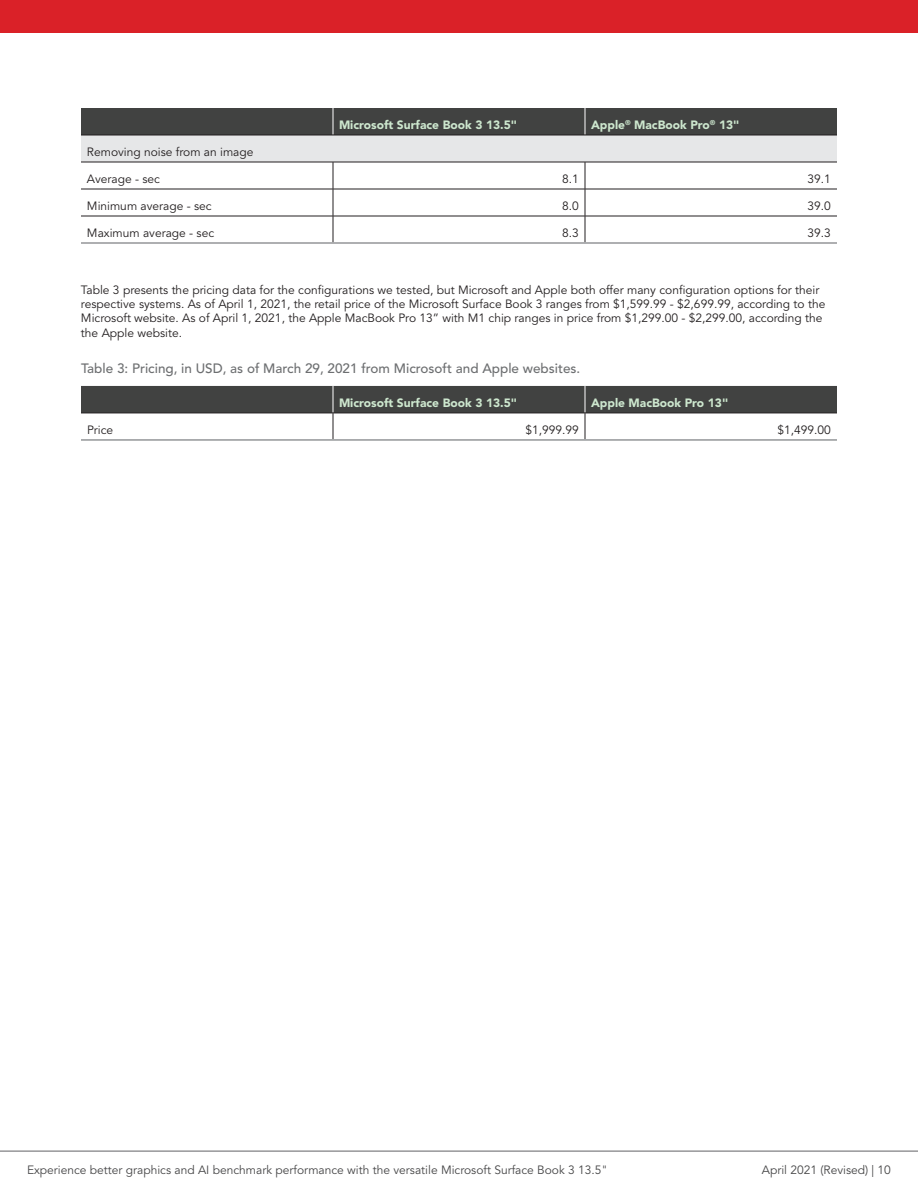
<style>
.page{position:relative;width:918px;height:1188px;background:#fff}
.page>*{position:absolute;margin:0;border:0;box-sizing:border-box;transform-origin:0 0}
.t1{font:500 13.5px "Avenir LT Pro";color:#6d6f71}
.t2{font:12px/14.4px "Avenir LT Pro";color:#231f20}
.t3{font:12px "Avenir LT Pro";color:#464647}
.t4{font:900 12px "Avenir LT Pro";color:#cde7ce}
</style>
<div class="page">
<div style="left:81px;top:135px;width:756px;height:27px;background:#e6e7e8"></div>
<div style="left:81px;top:108px;width:756px;height:27px;background:#414241"></div>
<hr style="left:333px;top:135px;width:252px;height:1px;background:#231f20">
<hr style="left:585px;top:135px;width:252px;height:1px;background:#231f20">
<hr style="left:81px;top:135px;width:252px;height:1px;background:#231f20">
<hr style="left:81px;top:189px;width:252px;height:1px;background:#231f20">
<hr style="left:333px;top:189px;width:252px;height:1px;background:#231f20">
<hr style="left:585px;top:189px;width:252px;height:1px;background:#231f20">
<hr style="left:81px;top:162px;width:252px;height:1px;background:#231f20">
<hr style="left:333px;top:162px;width:252px;height:1px;background:#231f20">
<hr style="left:585px;top:162px;width:252px;height:1px;background:#231f20">
<hr style="left:81px;top:216px;width:252px;height:1px;background:#231f20">
<hr style="left:333px;top:216px;width:252px;height:1px;background:#231f20">
<svg style="left:333px;top:162px;width:1px;height:80px"></svg>
<hr style="left:585px;top:216px;width:252px;height:1px;background:#231f20">
<svg style="left:585px;top:162px;width:1px;height:80px"></svg>
<hr style="left:81px;top:242px;width:252px;height:2px;background:#949698">
<hr style="left:333px;top:242px;width:252px;height:2px;background:#949698">
<hr style="left:585px;top:242px;width:252px;height:2px;background:#949698">
<svg style="left:81px;top:386px;width:756px;height:53px"></svg>
<hr style="left:81px;top:439px;width:252px;height:2px;background:#949698">
<hr style="left:333px;top:439px;width:252px;height:2px;background:#949698">
<hr style="left:585px;top:439px;width:252px;height:2px;background:#949698">
<hr style="left:0;top:1151px;width:918px;height:1px;background:#616265">
<div style="left:0;top:0;width:918px;height:32px;background:#da2128"></div>
<p class="t4" style="left:339px;top:117px;width:180px">Microsoft Surface Book 3 13.5"</p>
<p class="t4" style="left:591px;top:117px;width:150px">Apple<sup>®</sup> MacBook Pro<sup>®</sup> 13"</p>
<p class="t2" style="left:87px;top:145px;width:168px">Removing noise from an image</p>
<p class="t2" style="left:87px;top:172px;width:74px">Average - sec</p>
<p class="t2" style="left:562px;top:172px;width:18px">8.1</p>
<p class="t2" style="left:808px;top:172px;width:25px">39.1</p>
<p class="t2" style="left:87px;top:199px;width:126px">Minimum average - sec</p>
<p class="t2" style="left:562px;top:199px;width:18px">8.0</p>
<p class="t2" style="left:808px;top:199px;width:25px">39.0</p>
<p class="t2" style="left:87px;top:226px;width:129px">Maximum average - sec</p>
<p class="t2" style="left:562px;top:226px;width:18px">8.3</p>
<p class="t2" style="left:808px;top:226px;width:25px">39.3</p>
<p class="t2" style="left:81px;top:282px;width:746px">Table 3 presents the pricing data for the configurations we tested, but Microsoft and Apple both offer many configuration options for their respective systems. As of April 1, 2021, the retail price of the Microsoft Surface Book 3 ranges from $1,599.99 - $2,699.99, according to the Microsoft website. As of April 1, 2021, the Apple MacBook Pro 13” with M1 chip ranges in price from $1,299.00 - $2,299.00, according the the Apple website.</p>
<p class="t1" style="left:81px;top:361px;width:501px">Table 3: Pricing, in USD, as of March 29, 2021 from Microsoft and Apple websites.</p>
<p class="t4" style="left:339px;top:395px;width:180px">Microsoft Surface Book 3 13.5"</p>
<p class="t4" style="left:591px;top:395px;width:139px">Apple MacBook Pro 13"</p>
<p class="t2" style="left:87px;top:423px;width:28px">Price</p>
<p class="t2" style="left:526px;top:423px;width:55px">$1,999.99</p>
<p class="t2" style="left:778px;top:423px;width:55px">$1,499.00</p>
<p class="t3" style="left:27px;top:1163px;width:582px">Experience better graphics and AI benchmark performance with the versatile Microsoft Surface Book 3 13.5"</p>
<p class="t3" style="left:762px;top:1163px;width:131px">April 2021 (Revised) | 10</p>
</div>
